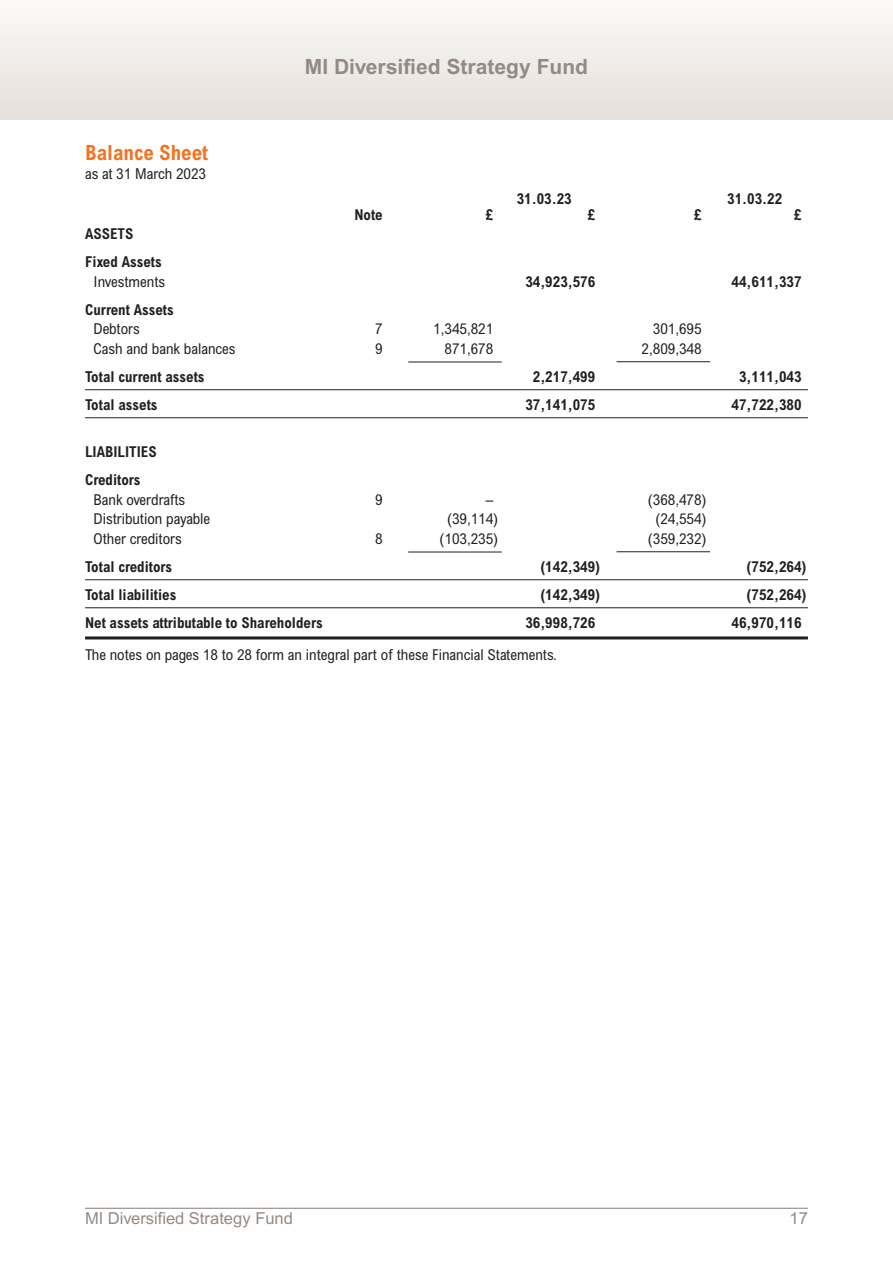
<style>
.page{position:relative;width:893px;height:1263px;background:#fff}
.page>*{position:absolute;margin:0;border:0;box-sizing:border-box;transform-origin:0 0}
.t1{font:700 21px "Arial";color:#938a84}
.t2{font:700 condensed 21px "Arial";color:#f47321}
.t3{font:16.5px "Arial";color:#938a84}
.t4{font:700 condensed 15px "Arial";color:#231f20}
.t5{font:condensed 15px "Arial";color:#231f20}
</style>
<div class="page">
<hr style="left:617px;top:361px;width:93px;height:1px;background:#231f20">
<hr style="left:408px;top:362px;width:94px;height:1px;background:#231f20">
<hr style="left:85px;top:389px;width:723px;height:1px;background:#231f20">
<hr style="left:85px;top:417px;width:723px;height:1px;background:#231f20">
<hr style="left:617px;top:551px;width:93px;height:1px;background:#231f20">
<hr style="left:408px;top:552px;width:94px;height:1px;background:#231f20">
<hr style="left:85px;top:579px;width:723px;height:1px;background:#231f20">
<hr style="left:85px;top:607px;width:723px;height:1px;background:#231f20">
<hr style="left:85px;top:636px;width:723px;height:3px;background:#231f20">
<hr style="left:85px;top:1208px;width:723px;height:1px;background:#938a84">
<div style="left:0;top:0;width:893px;height:119px;background:linear-gradient(to bottom,#fbfbf9,#e5deda)"></div>
<p class="t2" style="left:85px;top:145px;width:125px">Balance Sheet</p>
<p class="t5" style="left:85px;top:168px;width:122px">as at 31 March 2023</p>
<p class="t1" style="left:305px;top:59px;width:285px">MI Diversified Strategy Fund</p>
<p class="t4" style="left:517px;top:193px;width:56px">31.03.23</p>
<p class="t4" style="left:727px;top:193px;width:56px">31.03.22</p>
<p class="t4" style="left:354px;top:209px;width:30px">Note</p>
<p class="t4" style="left:486px;top:209px;width:9px">£</p>
<p class="t4" style="left:588px;top:209px;width:9px">£</p>
<p class="t4" style="left:694px;top:209px;width:9px">£</p>
<p class="t4" style="left:794px;top:209px;width:9px">£</p>
<p class="t4" style="left:85px;top:229px;width:50px">ASSETS</p>
<p class="t4" style="left:85px;top:257px;width:78px">Fixed Assets</p>
<p class="t5" style="left:94px;top:276px;width:73px">Investments</p>
<p class="t4" style="left:525px;top:276px;width:71px">34,923,576</p>
<p class="t4" style="left:732px;top:276px;width:71px">44,611,337</p>
<p class="t4" style="left:85px;top:304px;width:90px">Current Assets</p>
<p class="t5" style="left:94px;top:324px;width:48px">Debtors</p>
<p class="t5" style="left:375px;top:324px;width:9px">7</p>
<p class="t5" style="left:433px;top:324px;width:61px">1,345,821</p>
<p class="t5" style="left:653px;top:324px;width:50px">301,695</p>
<p class="t5" style="left:94px;top:343px;width:144px">Cash and bank balances</p>
<p class="t5" style="left:375px;top:343px;width:9px">9</p>
<p class="t5" style="left:444px;top:343px;width:50px">871,678</p>
<p class="t5" style="left:642px;top:343px;width:61px">2,809,348</p>
<p class="t4" style="left:85px;top:371px;width:121px">Total current assets</p>
<p class="t4" style="left:533px;top:371px;width:64px">2,217,499</p>
<p class="t4" style="left:739px;top:371px;width:64px">3,111,043</p>
<p class="t4" style="left:85px;top:399px;width:74px">Total assets</p>
<p class="t4" style="left:525px;top:399px;width:71px">37,141,075</p>
<p class="t4" style="left:732px;top:399px;width:71px">47,722,380</p>
<p class="t4" style="left:85px;top:447px;width:73px">LIABILITIES</p>
<p class="t4" style="left:85px;top:475px;width:57px">Creditors</p>
<p class="t5" style="left:94px;top:494px;width:93px">Bank overdrafts</p>
<p class="t5" style="left:375px;top:494px;width:9px">9</p>
<p class="t5" style="left:486px;top:494px;width:9px">–</p>
<p class="t5" style="left:648px;top:494px;width:60px">(368,478)</p>
<p class="t5" style="left:94px;top:514px;width:118px">Distribution payable</p>
<p class="t5" style="left:447px;top:514px;width:53px">(39,114)</p>
<p class="t5" style="left:655px;top:514px;width:53px">(24,554)</p>
<p class="t5" style="left:94px;top:533px;width:90px">Other creditors</p>
<p class="t5" style="left:375px;top:533px;width:9px">8</p>
<p class="t5" style="left:439px;top:533px;width:60px">(103,235)</p>
<p class="t5" style="left:648px;top:533px;width:60px">(359,232)</p>
<p class="t4" style="left:85px;top:561px;width:89px">Total creditors</p>
<p class="t4" style="left:540px;top:561px;width:61px">(142,349)</p>
<p class="t4" style="left:747px;top:561px;width:61px">(752,264)</p>
<p class="t4" style="left:85px;top:589px;width:93px">Total liabilities</p>
<p class="t4" style="left:540px;top:589px;width:61px">(142,349)</p>
<p class="t4" style="left:747px;top:589px;width:61px">(752,264)</p>
<p class="t4" style="left:85px;top:617px;width:239px">Net assets attributable to Shareholders</p>
<p class="t4" style="left:525px;top:617px;width:71px">36,998,726</p>
<p class="t4" style="left:732px;top:617px;width:71px">46,970,116</p>
<p class="t5" style="left:85px;top:649px;width:473px">The notes on pages 18 to 28 form an integral part of these Financial Statements.</p>
<p class="t3" style="left:85px;top:1212px;width:209px">MI Diversified Strategy Fund</p>
<p class="t3" style="left:790px;top:1212px;width:20px">17</p>
</div>
